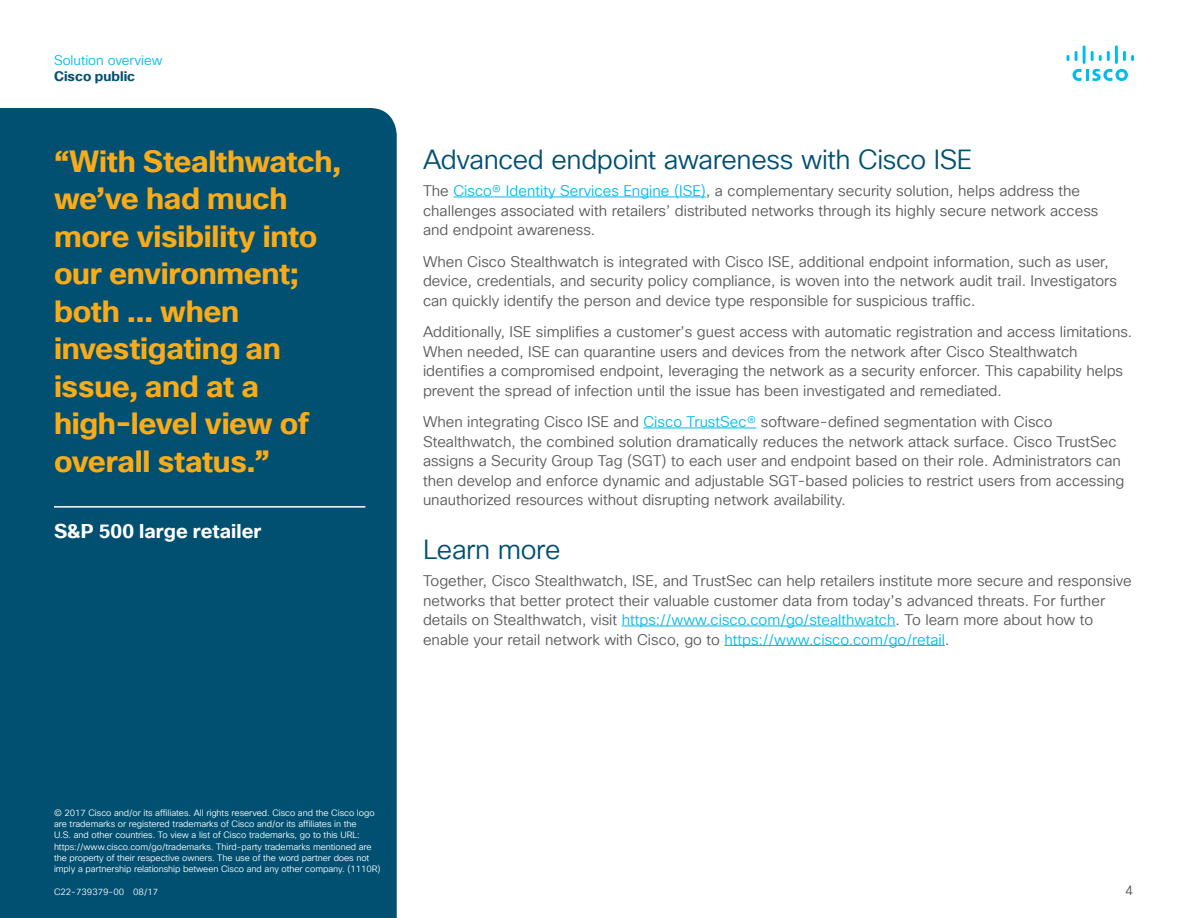
<style>
.page{position:relative;width:1188px;height:918px;background:#fff}
.page>*{position:absolute;margin:0;border:0;box-sizing:border-box;transform-origin:0 0}
.Pull_Quote_Body{font:700 30px/37.5px "Cisco Sans TT";letter-spacing:-.01em;color:#faab17}
.Subhead2_Indigo{font:27px "Cisco Sans TT Light";letter-spacing:-.015em;color:#005073}
.Pull_Quote_Author_Na{font:700 19.5px "Cisco Sans TT";letter-spacing:.005em;color:#fff}
.Body{font:15px/19.5px "Cisco Sans TT Light";color:#57585a}
.t1{font:13.5px "Cisco Sans TT Light";color:#01bcec}
.t2{font:700 13.5px "Cisco Sans TT";color:#005073}
.t3{font:13.5px "Cisco Sans TT Light";color:#57585a}
.Footer_white{font:9px/11.2px "Cisco Sans TT Light";letter-spacing:-.005em;color:#fff}
.s1{color:#01bcec}
</style>
<div class="page">
<svg style="left:1073px;top:69px;width:55px;height:12px"></svg>
<svg style="left:1067px;top:55px;width:2px;height:6px"></svg>
<svg style="left:1075px;top:51px;width:3px;height:10px"></svg>
<hr style="left:1083px;top:45px;width:3px;height:19px;background:#01bcec">
<svg style="left:1091px;top:51px;width:19px;height:10px"></svg>
<hr style="left:1115px;top:45px;width:3px;height:19px;background:#01bcec">
<svg style="left:1123px;top:51px;width:11px;height:10px"></svg>
<hr style="left:453px;top:197px;width:253px;height:1px;background:#01bcec">
<hr style="left:643px;top:428px;width:113px;height:1px;background:#01bcec">
<hr style="left:622px;top:626px;width:274px;height:1px;background:#01bcec">
<hr style="left:724px;top:645px;width:221px;height:1px;background:#01bcec">
<div style="left:0;top:108px;width:397px;height:810px;background:#015072"></div>
<hr style="left:54px;top:506px;width:311px;height:2px;background:#fff">
<p class="t1" style="left:54px;top:51px;width:110px">Solution overview</p>
<p class="t2" style="left:54px;top:67px;width:83px">Cisco public</p>
<p class="Pull_Quote_Body" style="left:54px;top:143px;width:288px">“With Stealthwatch, we’ve had much more visibility into our environment; both … when investigating an issue, and at a high-level view of overall status.”</p>
<p class="Pull_Quote_Author_Na" style="left:54px;top:518px;width:209px">S&amp;P 500 large retailer</p>
<p class="Subhead2_Indigo" style="left:423px;top:142px;width:551px">Advanced endpoint awareness with Cisco ISE</p>
<p class="Body" style="left:423px;top:182px;width:677px">The <span class="s1">Cisco® Identity Services Engine (ISE)</span>, a complementary security solution, helps address the challenges associated with retailers’ distributed networks through its highly secure network access and endpoint awareness.</p>
<p class="Body" style="left:423px;top:252px;width:696px">When Cisco Stealthwatch is integrated with Cisco ISE, additional endpoint information, such as user, device, credentials, and security policy compliance, is woven into the network audit trail. Investigators can quickly identify the person and device type responsible for suspicious traffic.</p>
<p class="Body" style="left:423px;top:323px;width:711px">Additionally, ISE simplifies a customer’s guest access with automatic registration and access limitations.<br>When needed, ISE can quarantine users and devices from the network after Cisco Stealthwatch identifies a compromised endpoint, leveraging the network as a security enforcer. This capability helps prevent the spread of infection until the issue has been investigated and remediated.</p>
<p class="Body" style="left:423px;top:413px;width:703px">When integrating Cisco ISE and <span class="s1">Cisco TrustSec®</span> software-defined segmentation with Cisco Stealthwatch, the combined solution dramatically reduces the network attack surface. Cisco TrustSec assigns a Security Group Tag (SGT) to each user and endpoint based on their role. Administrators can then develop and enforce dynamic and adjustable SGT-based policies to restrict users from accessing unauthorized resources without disrupting network availability.</p>
<p class="Subhead2_Indigo" style="left:423px;top:532px;width:139px">Learn more</p>
<p class="Body" style="left:423px;top:572px;width:710px">Together, Cisco Stealthwatch, ISE, and TrustSec can help retailers institute more secure and responsive networks that better protect their valuable customer data from today’s advanced threats. For further details on Stealthwatch, visit <span class="s1">https://www.cisco.com/go/stealthwatch</span>. To learn more about how to enable your retail network with Cisco, go to <span class="s1">https://www.cisco.com/go/retail</span>.</p>
<p class="Footer_white" style="left:54px;top:807px;width:328px">© 2017 Cisco and/or its affiliates. All rights reserved. Cisco and the Cisco logo are trademarks or registered trademarks of Cisco and/or its affiliates in the<br>U.S. and other countries. To view a list of Cisco trademarks, go to this URL: https://www.cisco.com/go/trademarks. Third-party trademarks mentioned are the property of their respective owners. The use of the word partner does not imply a partnership relationship between Cisco and any other company. (1110R)</p>
<p class="Footer_white" style="left:54px;top:887px;width:106px">C22-739379-00 08/17</p>
<p class="t3" style="left:1125px;top:881px;width:10px">4</p>
</div>
